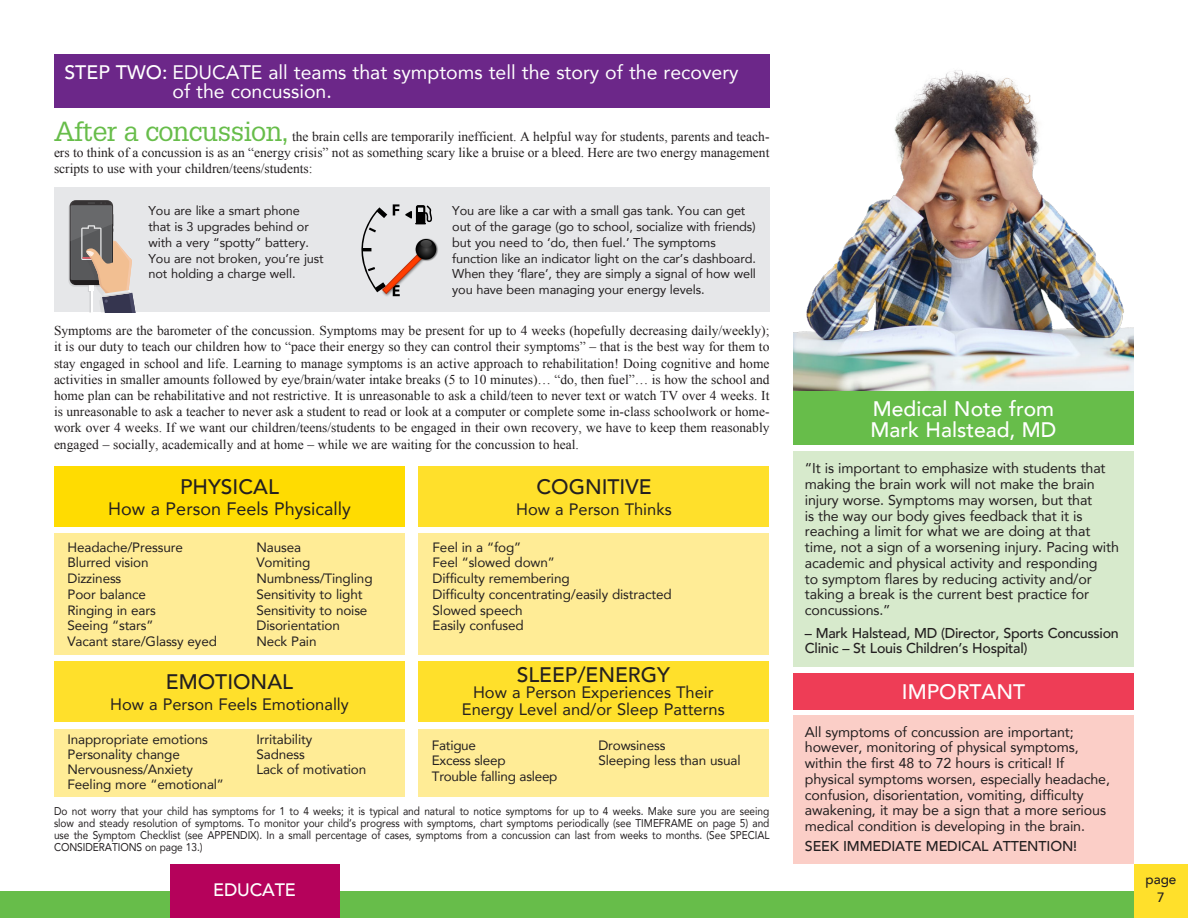
<style>
.page{position:relative;width:1188px;height:918px;background:#fff}
.page>*{position:absolute;margin:0;border:0;box-sizing:border-box;transform-origin:0 0}
.t1{font:500 21px/21px "Avenir";color:#fff}
.t2{font:500 21px "Avenir";color:#231f20}
.t3{font:19.5px/19.5px "Avenir";color:#fff}
.t4{font:18px "Avenir";color:#231f20}
.t5{font:500 18px "Avenir";letter-spacing:-.01em;color:#fff}
.t6{font:16.5px "Avenir";color:#231f20}
.t7{font:14.25px/15.8px "Avenir";letter-spacing:-.01em;color:#231f20}
.t8{font:500 14.25px/15.8px "Avenir";letter-spacing:-.02em;color:#231f20}
.t9{font:13.5px/16.2px "Times New Roman";color:#231f20;text-align:justify}
.t10{font:13.5px/15.8px "Avenir";letter-spacing:-.01em;color:#231f20}
.t11{font:500 13.5px "Avenir";color:#231f20}
.t12{font:12.75px/15.8px "Avenir";letter-spacing:-.01em;color:#231f20}
.t13{font:11.25px/12px "Avenir";letter-spacing:-.005em;color:#231f20;text-align:justify;scale:.9 1}
.s1{font-weight:500}
.s2{font-family:"Glypha LT Std";font-size:27px;color:#67bd4a}
</style>
<div class="page">
<div style="left:0;top:891px;width:1188px;height:27px;background:#67bd4a"></div>
<div style="left:1134px;top:864px;width:54px;height:54px;background:#ffe02b"></div>
<div style="left:170px;top:864px;width:169px;height:54px;background:#b5025b"></div>
<div style="left:54px;top:54px;width:716px;height:54px;background:#6c2789"></div>
<img style="left:793px;top:70px;width:341px;height:321px">
<div style="left:54px;top:466px;width:351px;height:60px;background:#ffdc01"></div>
<div style="left:54px;top:533px;width:351px;height:122px;background:#ffec96"></div>
<div style="left:418px;top:466px;width:352px;height:60px;background:#ffe02b"></div>
<div style="left:418px;top:533px;width:352px;height:122px;background:#ffec96"></div>
<div style="left:54px;top:662px;width:351px;height:60px;background:#ffe02b"></div>
<div style="left:54px;top:729px;width:351px;height:67px;background:#ffec96"></div>
<div style="left:418px;top:661px;width:352px;height:60px;background:#ffe02b"></div>
<div style="left:418px;top:729px;width:352px;height:67px;background:#ffec96"></div>
<div style="left:793px;top:392px;width:341px;height:54px;background:#67bd4a"></div>
<div style="left:793px;top:451px;width:341px;height:216px;background:#d7eacc"></div>
<div style="left:793px;top:673px;width:341px;height:37px;background:#ee3d56"></div>
<div style="left:793px;top:716px;width:341px;height:148px;background:#fbcec7"></div>
<div style="left:54px;top:188px;width:716px;height:124px;background:#e6e7e9"></div>
<svg style="left:68px;top:200px;width:68px;height:112px"></svg>
<img style="left:434px;top:241px;width:4px;height:17px">
<svg style="left:416px;top:239px;width:20px;height:21px"></svg>
<svg style="left:361px;top:204px;width:73px;height:92px"></svg>
<p class="t3" style="left:172px;top:62px;width:568px;text-indent:-108px"><span class="s1">STEP TWO:</span> EDUCATE all teams that symptoms tell the story of the recovery of the concussion.</p>
<p class="t9" style="left:54px;top:128px;width:717px"><span class="s2">After a concussion,</span> the brain cells are temporarily inefficient. A helpful way for students, parents and teach&shy;ers to think of a concussion is as an “energy crisis” not as something scary like a bruise or a bleed. Here are two energy management scripts to use with your children/teens/students:</p>
<p class="t12" style="left:148px;top:203px;width:177px">You are like a smart phone that is 3 upgrades behind or with a very “spotty” battery.<br>You are not broken, you’re just not holding a charge well.</p>
<p class="t12" style="left:452px;top:203px;width:305px">You are like a car with a small gas tank. You can get out of the garage (go to school, socialize with friends) but you need to ‘do, then fuel.’ The symptoms function like an indicator light on the car’s dashboard.<br>When they ‘flare’, they are simply a signal of how well you have been managing your energy levels.</p>
<p class="t9" style="left:54px;top:322px;width:717px">Symptoms are the barometer of the concussion. Symptoms may be present for up to 4 weeks (hopefully decreasing daily/weekly); it is our duty to teach our children how to “pace their energy so they can control their symptoms” – that is the best way for them to stay engaged in school and life. Learning to manage symptoms is an active approach to rehabilitation! Doing cognitive and home activities in smaller amounts followed by eye/brain/water intake breaks (5 to 10 minutes)… “do, then fuel”… is how the school and home plan can be rehabilitative and not restrictive. It is unreasonable to ask a child/teen to never text or watch TV over 4 weeks. It is unreasonable to ask a teacher to never ask a student to read or look at a computer or complete some in-class schoolwork or home&shy;work over 4 weeks. If we want our children/teens/students to be engaged in their own recovery, we have to keep them reasonably engaged – socially, academically and at home – while we are waiting for the concussion to heal.</p>
<p class="t2" style="left:180px;top:468px;width:100px">PHYSICAL</p>
<p class="t4" style="left:108px;top:495px;width:244px">How a Person Feels Physically</p>
<p class="t10" style="left:68px;top:539px;width:117px">Headache/Pressure</p>
<p class="t10" style="left:256px;top:539px;width:46px">Nausea</p>
<p class="t10" style="left:68px;top:555px;width:83px">Blurred vision</p>
<p class="t10" style="left:256px;top:555px;width:55px">Vomiting</p>
<p class="t10" style="left:68px;top:570px;width:55px">Dizziness</p>
<p class="t10" style="left:256px;top:570px;width:118px">Numbness/Tingling</p>
<p class="t10" style="left:68px;top:586px;width:80px">Poor balance</p>
<p class="t10" style="left:256px;top:586px;width:107px">Sensitivity to light</p>
<p class="t10" style="left:68px;top:602px;width:90px">Ringing in ears</p>
<p class="t10" style="left:256px;top:602px;width:112px">Sensitivity to noise</p>
<p class="t10" style="left:68px;top:618px;width:87px">Seeing “stars”</p>
<p class="t10" style="left:256px;top:618px;width:85px">Disorientation</p>
<p class="t10" style="left:68px;top:633px;width:151px">Vacant stare/Glassy eyed</p>
<p class="t10" style="left:256px;top:633px;width:62px">Neck Pain</p>
<p class="t2" style="left:166px;top:663px;width:129px">EMOTIONAL</p>
<p class="t6" style="left:110px;top:691px;width:240px">How a Person Feels Emotionally</p>
<p class="t10" style="left:68px;top:731px;width:142px">Inappropriate emotions</p>
<p class="t10" style="left:256px;top:731px;width:57px">Irritability</p>
<p class="t10" style="left:68px;top:746px;width:114px">Personality change</p>
<p class="t10" style="left:256px;top:746px;width:50px">Sadness</p>
<p class="t10" style="left:68px;top:761px;width:127px">Nervousness/Anxiety</p>
<p class="t10" style="left:256px;top:761px;width:111px">Lack of motivation</p>
<p class="t10" style="left:68px;top:776px;width:158px">Feeling more “emotional”</p>
<p class="t2" style="left:536px;top:468px;width:117px">COGNITIVE</p>
<p class="t6" style="left:516px;top:496px;width:157px">How a Person Thinks</p>
<p class="t10" style="left:433px;top:539px;width:90px">Feel in a “fog”</p>
<p class="t10" style="left:433px;top:555px;width:124px">Feel “slowed down”</p>
<p class="t10" style="left:433px;top:570px;width:139px">Difficulty remembering</p>
<p class="t10" style="left:433px;top:586px;width:241px">Difficulty concentrating/easily distracted</p>
<p class="t10" style="left:433px;top:602px;width:92px">Slowed speech</p>
<p class="t10" style="left:433px;top:618px;width:93px">Easily confused</p>
<p class="t2" style="left:517px;top:656px;width:155px">SLEEP/ENERGY</p>
<p class="t6" style="left:473px;top:679px;width:242px">How a Person Experiences Their</p>
<p class="t6" style="left:462px;top:696px;width:264px">Energy Level and/or Sleep Patterns</p>
<p class="t10" style="left:432px;top:737px;width:46px">Fatigue</p>
<p class="t10" style="left:432px;top:752px;width:127px">Excess sleep<br>Trouble falling asleep</p>
<p class="t10" style="left:598px;top:737px;width:69px">Drowsiness</p>
<p class="t10" style="left:598px;top:752px;width:144px">Sleeping less than usual</p>
<p class="t13" style="left:54px;top:804px;width:797px">Do not worry that your child has symptoms for 1 to 4 weeks; it is typical and natural to notice symptoms for up to 4 weeks. Make sure you are seeing slow and steady resolution of symptoms. To monitor your child’s progress with symptoms, chart symptoms periodically (see TIMEFRAME on page 5) and use the Symptom Checklist (see APPENDIX). In a small percentage of cases, symptoms from a concussion can last from weeks to months. (See SPECIAL CONSIDERATIONS on page 13.)</p>
<p class="t5" style="left:213px;top:874px;width:84px">EDUCATE</p>
<p class="t1" style="left:871px;top:397px;width:187px">Medical Note from<br>Mark Halstead, MD</p>
<p class="t7" style="left:805px;top:460px;width:316px">“It is important to emphasize with students that making the brain work will not make the brain injury worse. Symptoms may worsen, but that<br>is the way our body gives feedback that it is reaching a limit for what we are doing at that time, not a sign of a worsening injury. Pacing with academic and physical activity and responding<br>to symptom flares by reducing activity and/or taking a break is the current best practice for concussions.”</p>
<p class="t8" style="left:805px;top:624px;width:315px">– Mark Halstead, MD (Director, Sports Concussion<br>Clinic – St Louis Children’s Hospital)</p>
<p class="t1" style="left:902px;top:680px;width:125px">IMPORTANT</p>
<p class="t7" style="left:805px;top:723px;width:307px">All symptoms of concussion are important; however, monitoring of physical symptoms, within the first 48 to 72 hours is critical! If physical symptoms worsen, especially headache, confusion, disorientation, vomiting, difficulty awakening, it may be a sign that a more serious medical condition is developing in the brain.</p>
<p class="t8" style="left:805px;top:838px;width:274px">SEEK IMMEDIATE MEDICAL ATTENTION!</p>
<p class="t11" style="left:1145px;top:868px;width:33px">page</p>
<p class="t11" style="left:1157px;top:886px;width:9px">7</p>
</div>
